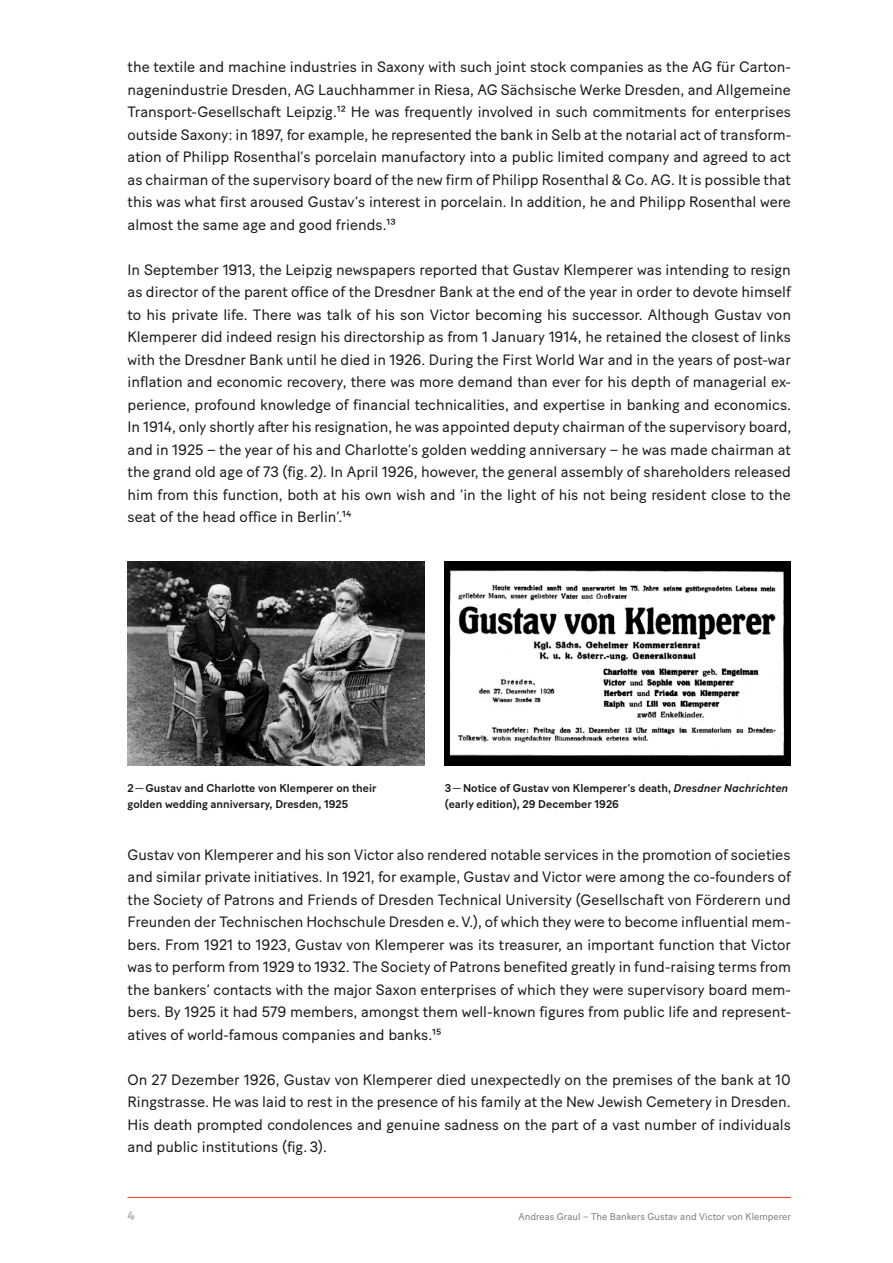
<style>
.page{position:relative;width:893px;height:1263px;background:#fff}
.page>*{position:absolute;margin:0;border:0;box-sizing:border-box;transform-origin:0 0}
.P-Fließtext_engl{font:15px/22.5px "Baton Turbo";color:#1a1a18;text-align:justify}
.t1{font:800 12.3px "Baton Turbo";color:#bbbcbd}
.Cap-BU_engl{font:500 11.25px/16.5px "Baton Turbo";color:#1a1a18}
.t2{font:9.75px "Baton Turbo";color:#7b7b7a}
.s1{font-weight:400}
.s2{font-style:italic}
</style>
<div class="page">
<hr style="left:128px;top:1197px;width:663px;height:1px;background:#fe3b1f">
<img style="left:128px;top:561px;width:296px;height:204px">
<img style="left:445px;top:561px;width:346px;height:204px">
<p class="P-Fließtext_engl" style="left:128px;top:54px;width:665px">the textile and machine industries in Saxony with such joint stock companies as the AG für Carton&shy;nagenindustrie Dresden, AG Lauchhammer in Riesa, AG Sächsische Werke Dresden, and Allgemeine Transport-Gesellschaft Leipzig.12 He was frequently involved in such commitments for enterprises outside Saxony: in 1897, for example, he represented the bank in Selb at the notarial act of transform&shy;ation of Philipp Rosenthal’s porcelain manufactory into a public limited company and agreed to act as chairman of the supervisory board of the new firm of Philipp Rosenthal &amp; Co. AG. It is possible that this was what first aroused Gustav’s interest in porcelain. In addition, he and Philipp Rosenthal were almost the same age and good friends.13</p>
<p class="P-Fließtext_engl" style="left:128px;top:257px;width:665px;text-align:left">In September 1913, the Leipzig newspapers reported that Gustav Klemperer was intending to resign as director of the parent office of the Dresdner Bank at the end of the year in order to devote himself to his private life. There was talk of his son Victor becoming his successor. Although Gustav von Klemperer did indeed resign his directorship as from 1 January 1914, he retained the closest of links with the Dresdner Bank until he died in 1926. During the First World War and in the years of post-war inflation and economic recovery, there was more demand than ever for his depth of managerial ex-- perience, profound knowledge of financial technicalities, and expertise in banking and economics.<br>In 1914, only shortly after his resignation, he was appointed deputy chairman of the supervisory board, and in 1925 – the year of his and Charlotte’s golden wedding anniversary – he was made chairman at the grand old age of 73 (fig. 2). In April 1926, however, the general assembly of shareholders released him from this function, both at his own wish and ‘in the light of his not being resident close to the seat of the head office in Berlin’.14</p>
<p class="Cap-BU_engl" style="left:128px;top:779px;width:250px">2<span class="s1">—</span>Gustav and Charlotte von Klemperer on their golden wedding anniversary, Dresden, 1925</p>
<p class="Cap-BU_engl" style="left:445px;top:779px;width:345px">3<span class="s1">—</span>Notice of Gustav von Klemperer’s death, <span class="s2">Dresdner Nachrichten </span>(early edition), 29 December 1926</p>
<p class="P-Fließtext_engl" style="left:128px;top:842px;width:665px">Gustav von Klemperer and his son Victor also rendered notable services in the promotion of societies and similar private initiatives. In 1921, for example, Gustav and Victor were among the co-founders of the Society of Patrons and Friends of Dresden Technical University (Gesellschaft von Förderern und Freunden der Technischen Hochschule Dresden e.V.), of which they were to become influential mem&shy;bers. From 1921 to 1923, Gustav von Klemperer was its treasurer, an important function that Victor was to perform from 1929 to 1932. The Society of Patrons benefited greatly in fund-raising terms from the bankers’ contacts with the major Saxon enterprises of which they were supervisory board mem&shy;bers. By 1925 it had 579 members, amongst them well-known figures from public life and represent&shy;atives of world-famous companies and banks.15</p>
<p class="P-Fließtext_engl" style="left:128px;top:1067px;width:665px">On 27 Dezember 1926, Gustav von Klemperer died unexpectedly on the premises of the bank at 10<br>Ringstrasse. He was laid to rest in the presence of his family at the New Jewish Cemetery in Dresden.<br>His death prompted condolences and genuine sadness on the part of a vast number of individuals and public institutions (fig. 3).</p>
<p class="t1" style="left:128px;top:1206px;width:9px">4</p>
<p class="t2" style="left:519px;top:1209px;width:274px">Andreas Graul – The Bankers Gustav and Victor von Klemperer</p>
</div>
